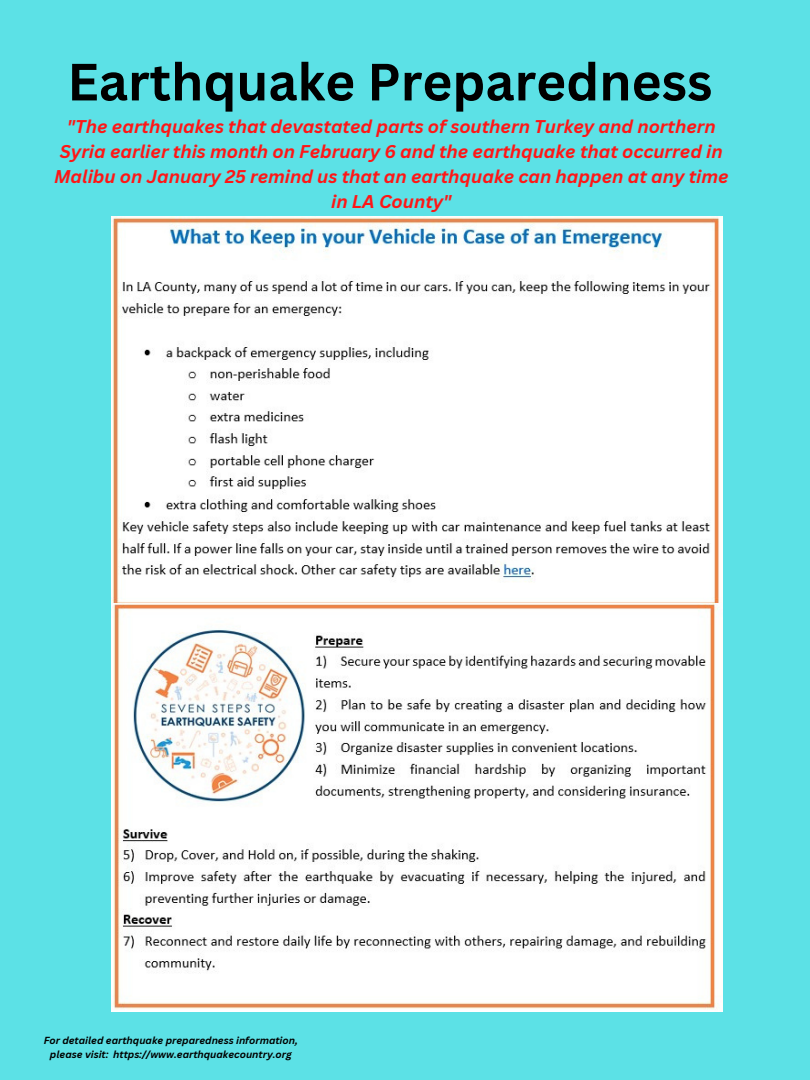
<style>
.page{position:relative;width:810px;height:1080px;background:#5ce1e6}
.page>*{position:absolute;margin:0;border:0;box-sizing:border-box;transform-origin:0 0}
.t1{font:700 51.25px "Canva Sans";color:#000}
.t2{font:italic 700 18px/24.9px "Canva Sans";color:#ff1616;text-align:center}
.t3{font:italic 700 10px/13.6px "Canva Sans";color:#000;text-align:center}
</style>
<div class="page">
<img style="left:112px;top:217px;width:610px;height:387px">
<img style="left:112px;top:604px;width:610px;height:407px">
<h1 class="t1" style="left:67px;top:46px;width:647px">Earthquake Preparedness</h1>
<p class="t2" style="left:54px;top:114px;width:676px">"The earthquakes that devastated parts of southern Turkey and northern Syria earlier this month on February 6 and the earthquake that occurred in Malibu on January 25 remind us that an earthquake can happen at any time in LA County"</p>
<p class="t3" style="left:44px;top:1033px;width:256px">For detailed earthquake preparedness information, please visit: https://www.earthquakecountry.org</p>
</div>
